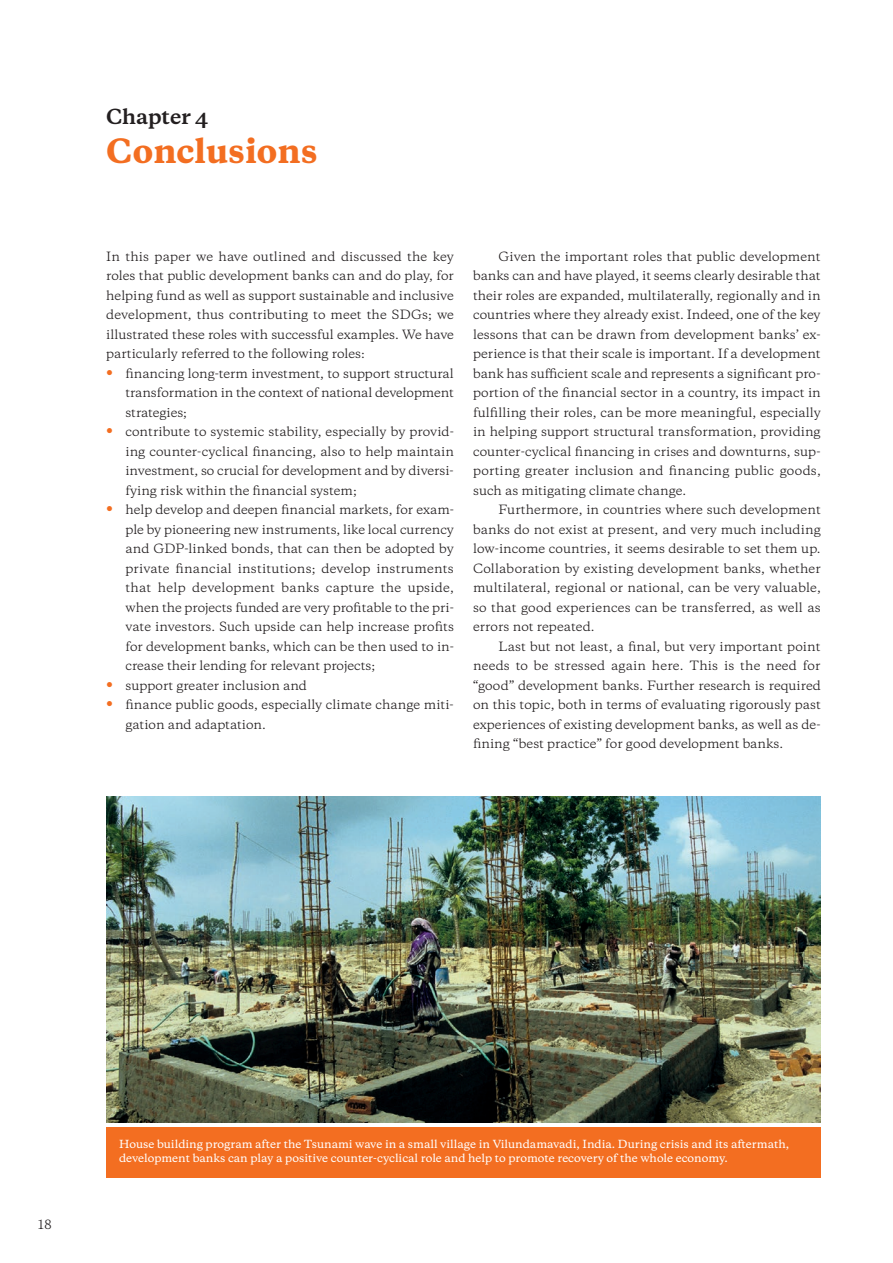
<style>
.page{position:relative;width:893px;height:1263px;background:#fff}
.page>*{position:absolute;margin:0;border:0;box-sizing:border-box;transform-origin:0 0}
.t1{font:800 31.5px "Galaxie Copernicus";color:#f36e21}
.t2{font:700 19.5px "Galaxie Copernicus";color:#231f20}
.t3{font:12px/19.5px "Galaxie Copernicus";color:#231f20;text-align:justify}
.t4{font:500 10.5px/13.5px "Galaxie Copernicus";color:#fff}
.s1{font-weight:800;font-size:15px;color:#f36e21}
</style>
<div class="page">
<img style="left:106px;top:796px;width:715px;height:327px">
<div style="left:106px;top:1127px;width:715px;height:50px;background:#f36e21"></div>
<h2 class="t2" style="left:106px;top:104px;width:104px">Chapter 4</h2>
<h1 class="t1" style="left:106px;top:130px;width:213px">Conclusions</h1>
<p class="t3" style="left:106px;top:246px;width:349px">In this paper we have outlined and discussed the key roles that public development banks can and do play, for helping fund as well as support sustainable and inclusive development, thus contributing to meet the SDGs; we illustrated these roles with successful examples. We have particularly referred to the following roles:</p>
<p class="t3" style="left:125px;top:363px;width:330px;text-indent:-19px"><span class="s1">•</span> financing long-term investment, to support structural transformation in the context of national development strategies;</p>
<p class="t3" style="left:125px;top:422px;width:330px;text-indent:-19px"><span class="s1">•</span> contribute to systemic stability, especially by provid&shy;ing counter-cyclical financing, also to help maintain investment, so crucial for development and by diversi&shy;fying risk within the financial system;</p>
<p class="t3" style="left:125px;top:500px;width:330px;text-indent:-19px"><span class="s1">•</span> help develop and deepen financial markets, for exam&shy;ple by pioneering new instruments, like local currency and GDP-linked bonds, that can then be adopted by private financial institutions; develop instruments that help development banks capture the upside, when the projects funded are very profitable to the pri&shy;vate investors. Such upside can help increase profits for development banks, which can be then used to in&shy;crease their lending for relevant projects;</p>
<p class="t3" style="left:106px;top:675px;width:202px"><span class="s1">•</span> support greater inclusion and</p>
<p class="t3" style="left:125px;top:695px;width:330px;text-indent:-19px"><span class="s1">•</span> finance public goods, especially climate change miti&shy;gation and adaptation.</p>
<p class="t3" style="left:473px;top:246px;width:349px;text-indent:26px">Given the important roles that public development banks can and have played, it seems clearly desirable that their roles are expanded, multilaterally, regionally and in countries where they already exist. Indeed, one of the key lessons that can be drawn from development banks’ ex&shy;perience is that their scale is important. If a development bank has sufficient scale and represents a significant pro&shy;portion of the financial sector in a country, its impact in fulfilling their roles, can be more meaningful, especially in helping support structural transformation, providing counter-cyclical financing in crises and downturns, sup&shy;porting greater inclusion and financing public goods, such as mitigating climate change.</p>
<p class="t3" style="left:473px;top:500px;width:349px;text-indent:26px">Furthermore, in countries where such development banks do not exist at present, and very much including low-income countries, it seems desirable to set them up.<br>Collaboration by existing development banks, whether multilateral, regional or national, can be very valuable, so that good experiences can be transferred, as well as errors not repeated.</p>
<p class="t3" style="left:473px;top:636px;width:349px;text-indent:26px">Last but not least, a final, but very important point needs to be stressed again here. This is the need for “good” development banks. Further research is required on this topic, both in terms of evaluating rigorously past experiences of existing development banks, as well as de&shy;fining “best practice” for good development banks.</p>
<p class="t3" style="left:38px;top:1214px;width:15px">18</p>
<p class="t4" style="left:119px;top:1138px;width:671px">House building program after the Tsunami wave in a small village in Vilundamavadi, India. During crisis and its aftermath, development banks can play a positive counter-cyclical role and help to promote recovery of the whole economy.</p>
</div>
